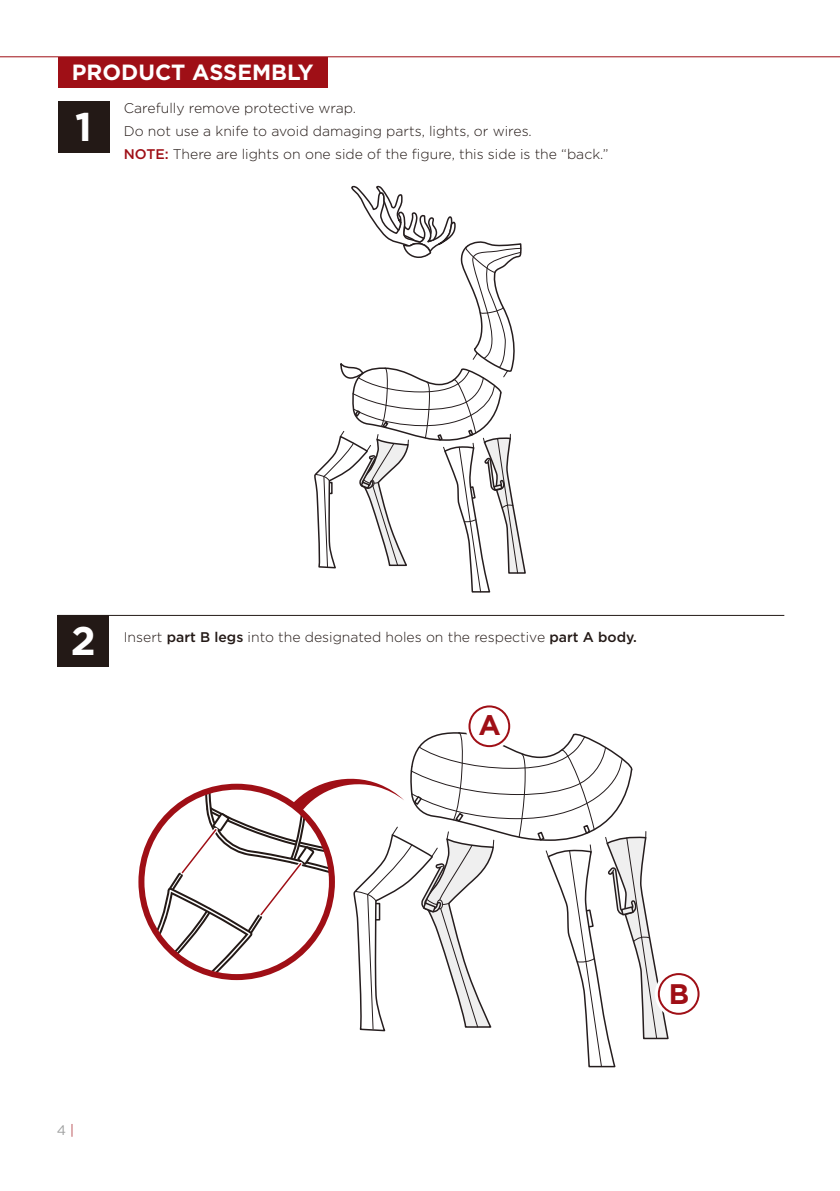
<style>
.page{position:relative;width:840px;height:1191px;background:#fff}
.page>*{position:absolute;margin:0;border:0;box-sizing:border-box;transform-origin:0 0}
.t1{font:700 40px "Gotham";color:#fff}
.t2{font:700 28.2px "Gotham";color:#9f0f16}
.t3{font:700 22px "Gotham";color:#fff}
.t4{font:300 14px/22.8px "Gotham";color:#231916}
.t5{font:13.8px "Gotham";color:#9fa0a0}
.s1{font-weight:500;color:#9f0f16}
.s2{font-weight:500}
.s3{font-weight:300;color:#9f0f16}
</style>
<div class="page">
<div style="left:58px;top:57px;width:269px;height:30px;background:#9f0f16"></div>
<hr style="left:0;top:56px;width:839px;height:1px;background:#9f0f16">
<hr style="left:58px;top:615px;width:725px;height:1px;background:#231916">
<div style="left:58px;top:615px;width:51px;height:52px;background:#231916"></div>
<div style="left:58px;top:101px;width:51px;height:52px;background:#231916"></div>
<svg style="left:314px;top:185px;width:212px;height:408px"></svg>
<svg style="left:141px;top:707px;width:559px;height:361px"></svg>
<div style="left:468px;top:705px;width:42px;height:42px;border:2px solid #9f0f16;border-radius:50%"></div>
<h3 class="t3" style="left:72px;top:58px;width:243px">PRODUCT ASSEMBLY</h3>
<h1 class="t1" style="left:75px;top:100px;width:18px">1</h1>
<p class="t4" style="left:124px;top:96px;width:486px">Carefully remove protective wrap.<br>Do not use a knife to avoid damaging parts, lights, or wires.<br><span class="s1">NOTE:</span> There are lights on one side of the figure, this side is the “back.”</p>
<h1 class="t1" style="left:71px;top:614px;width:26px">2</h1>
<p class="t4" style="left:124px;top:625px;width:514px">Insert <span class="s2">part B legs</span> into the designated holes on the respective <span class="s2">part A body.</span></p>
<h2 class="t2" style="left:478px;top:706px;width:24px">A</h2>
<p class="t5" style="left:57px;top:1121px;width:19px">4 <span class="s3">|</span></p>
<h2 class="t2" style="left:668px;top:975px;width:22px">B</h2>
</div>
